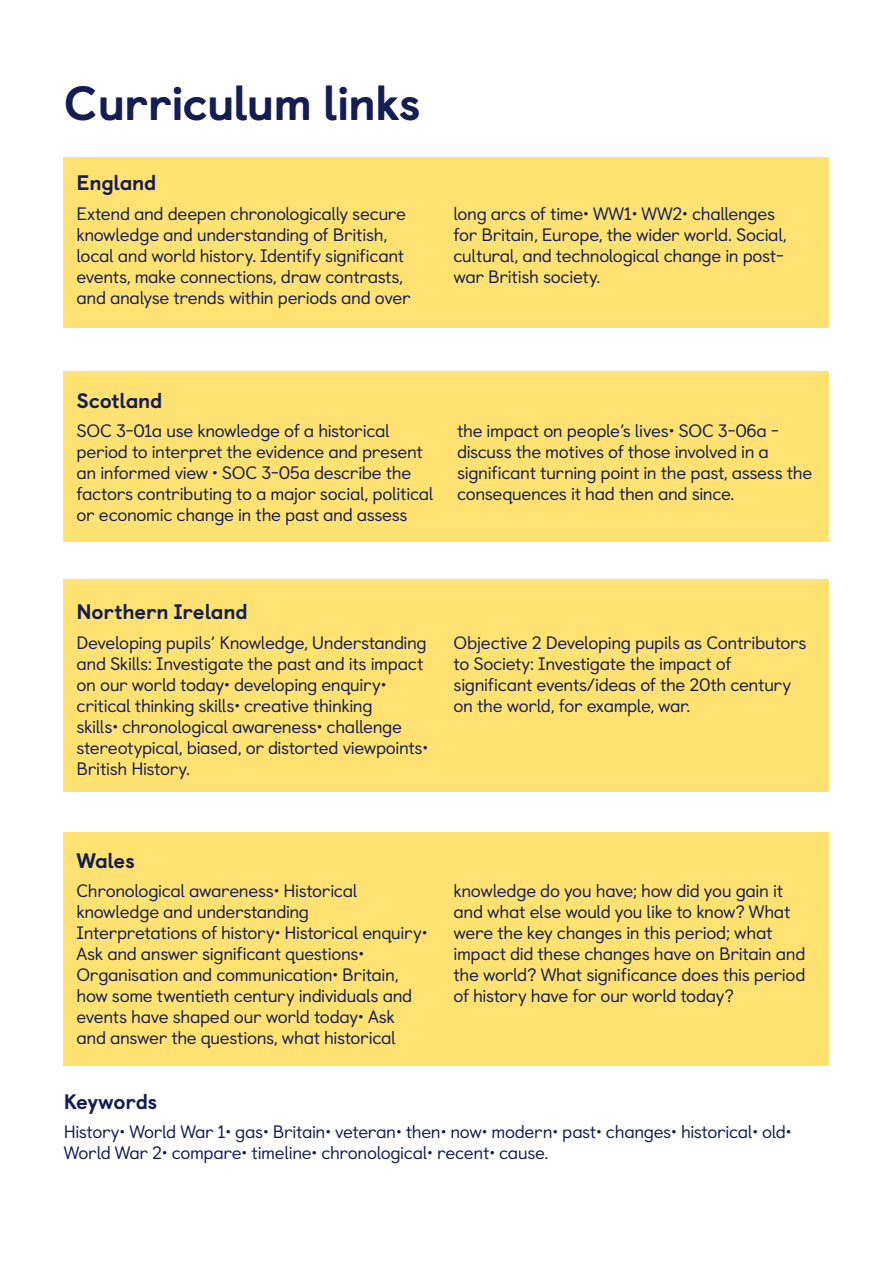
<style>
.page{position:relative;width:893px;height:1263px;background:#fff}
.page>*{position:absolute;margin:0;border:0;box-sizing:border-box;transform-origin:0 0}
.Subheads{font:800 48px "Castledown";letter-spacing:-.025em;color:#151e53}
.Subheads-2{font:800 21px "Castledown";letter-spacing:-.015em;color:#151e53}
.Body_copy{font:18px/21px "Castledown";letter-spacing:-.02em;color:#151e53}
</style>
<div class="page">
<div style="left:64px;top:157px;width:765px;height:170px;background:#ffe271"></div>
<div style="left:64px;top:371px;width:765px;height:170px;background:#ffe271"></div>
<div style="left:64px;top:579px;width:765px;height:213px;background:#ffe271"></div>
<div style="left:64px;top:832px;width:765px;height:234px;background:#ffe271"></div>
<p class="Subheads" style="left:64px;top:64px;width:359px">Curriculum links</p>
<p class="Subheads-2" style="left:77px;top:166px;width:82px">England</p>
<p class="Body_copy" style="left:77px;top:202px;width:336px">Extend and deepen chronologically secure knowledge and understanding of British, local and world history. Identify significant events, make connections, draw contrasts, and analyse trends within periods and over</p>
<p class="Body_copy" style="left:454px;top:202px;width:335px">long arcs of time• WW1• WW2• challenges for Britain, Europe, the wider world. Social, cultural, and technological change in post&shy;war British society.</p>
<p class="Subheads-2" style="left:77px;top:383px;width:87px">Scotland</p>
<p class="Body_copy" style="left:77px;top:419px;width:359px">SOC 3-01a use knowledge of a historical period to interpret the evidence and present an informed view • SOC 3-05a describe the factors contributing to a major social, political or economic change in the past and assess</p>
<p class="Body_copy" style="left:457px;top:419px;width:357px">the impact on people’s lives• SOC 3-06a - discuss the motives of those involved in a significant turning point in the past, assess the consequences it had then and since.</p>
<p class="Subheads-2" style="left:77px;top:595px;width:173px">Northern Ireland</p>
<p class="Body_copy" style="left:77px;top:630px;width:353px">Developing pupils’ Knowledge, Understanding and Skills: Investigate the past and its impact on our world today• developing enquiry• critical thinking skills• creative thinking<br>skills• chronological awareness• challenge stereotypical, biased, or distorted viewpoints• British History.</p>
<p class="Body_copy" style="left:454px;top:630px;width:355px">Objective 2 Developing pupils as Contributors to Society: Investigate the impact of significant events/ideas of the 20th century on the world, for example, war.</p>
<p class="Subheads-2" style="left:77px;top:843px;width:60px">Wales</p>
<p class="Body_copy" style="left:77px;top:879px;width:352px">Chronological awareness• Historical knowledge and understanding Interpretations of history• Historical enquiry• Ask and answer significant questions• Organisation and communication• Britain, how some twentieth century individuals and events have shaped our world today• Ask and answer the questions, what historical</p>
<p class="Body_copy" style="left:454px;top:879px;width:353px">knowledge do you have; how did you gain it and what else would you like to know? What were the key changes in this period; what impact did these changes have on Britain and the world? What significance does this period of history have for our world today?</p>
<p class="Subheads-2" style="left:64px;top:1084px;width:95px">Keywords</p>
<p class="Body_copy" style="left:64px;top:1120px;width:729px">History• World War 1• gas• Britain• veteran• then• now• modern• past• changes• historical• old•<br>World War 2• compare• timeline• chronological• recent• cause.</p>
</div>
